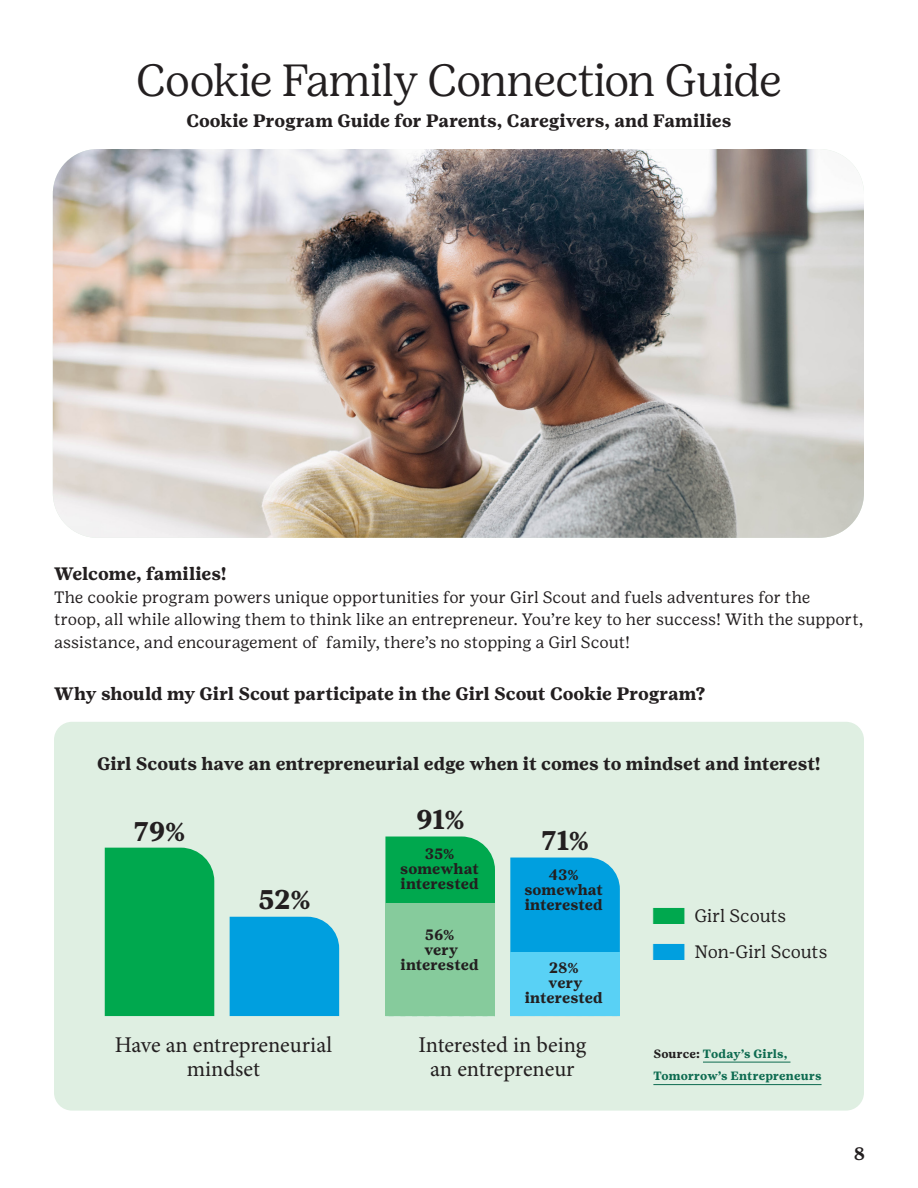
<style>
.page{position:relative;width:918px;height:1188px;background:#fff}
.page>*{position:absolute;margin:0;border:0;box-sizing:border-box;transform-origin:0 0}
.HEDS{font:300 45px "Girl Scout Display";color:#231f20}
.t1{font:700 27px "Girl Scout Text";color:#231f20}
.t2{font:23.4px "Zapf Dingbats ITC";color:#00a84e;scale:1.93 1}
.t3{font:23.4px "Zapf Dingbats ITC";color:#009fdf;scale:1.93 1}
.t4{font:22.5px/24px "Minion Pro";color:#231f20;text-align:center}
.t5{font:700 18px "Girl Scout Text";letter-spacing:-.005em;color:#231f20}
.t6{font:18px "Girl Scout Text";letter-spacing:-.01em;color:#231f20}
.BODY{font:16.5px/22.5px "Girl Scout Text";letter-spacing:-.005em;color:#231f20}
.t7{font:700 15px "Girl Scout Text";color:#231f20}
.BODY-2{font:700 12px/22.5px "Girl Scout Text";letter-spacing:.01em;color:#0d6b50}
.s1{color:#231f20}
</style>
<div class="page">
<div style="left:54px;top:722px;width:810px;height:389px;background:#dfefe2;border-radius:18px"></div>
<div style="left:230px;top:917px;width:109px;height:99px;background:#009fdf"></div>
<div style="left:105px;top:848px;width:109px;height:168px;background:#00a84e"></div>
<div style="left:385px;top:837px;width:110px;height:179px;background:#00a84e"></div>
<div style="left:510px;top:858px;width:110px;height:95px;background:#009fdf"></div>
<div style="left:386px;top:903px;width:109px;height:113px;background:#86cb9c"></div>
<div style="left:510px;top:953px;width:110px;height:63px;background:#59d1f5"></div>
<hr style="left:703px;top:1062px;width:87px;height:1px;background:#0d6b50">
<hr style="left:653px;top:1084px;width:169px;height:1px;background:#0d6b50">
<img style="left:53px;top:149px;width:811px;height:389px">
<p class="HEDS" style="left:137px;top:55px;width:646px">Cookie Family Connection Guide</p>
<p class="t5" style="left:186px;top:110px;width:547px">Cookie Program Guide for Parents, Caregivers, and Families</p>
<p class="t5" style="left:54px;top:564px;width:174px">Welcome, families!</p>
<p class="BODY" style="left:54px;top:586px;width:811px">The cookie program powers unique opportunities for your Girl Scout and fuels adventures for the<br>troop, all while allowing them to think like an entrepreneur. You’re key to her success! With the support, assistance, and encouragement of family, there’s no stopping a Girl Scout!</p>
<p class="t5" style="left:54px;top:683px;width:653px">Why should my Girl Scout participate in the Girl Scout Cookie Program?</p>
<p class="t5" style="left:97px;top:754px;width:725px">Girl Scouts have an entrepreneurial edge when it comes to mindset and interest!</p>
<p class="t1" style="left:134px;top:816px;width:53px">79%</p>
<p class="t1" style="left:258px;top:884px;width:54px">52%</p>
<p class="t1" style="left:416px;top:804px;width:50px">91%</p>
<p class="t7" style="left:425px;top:845px;width:31px">35%</p>
<p class="t7" style="left:400px;top:860px;width:80px">somewhat</p>
<p class="t7" style="left:401px;top:875px;width:80px">interested</p>
<p class="t7" style="left:425px;top:926px;width:31px">56%</p>
<p class="t7" style="left:424px;top:941px;width:35px">very</p>
<p class="t7" style="left:401px;top:956px;width:80px">interested</p>
<p class="t1" style="left:541px;top:825px;width:49px">71%</p>
<p class="t7" style="left:549px;top:866px;width:31px">43%</p>
<p class="t7" style="left:524px;top:881px;width:80px">somewhat</p>
<p class="t7" style="left:525px;top:896px;width:80px">interested</p>
<p class="t7" style="left:549px;top:959px;width:31px">28%</p>
<p class="t7" style="left:549px;top:974px;width:35px">very</p>
<p class="t7" style="left:525px;top:989px;width:80px">interested</p>
<p class="t4" style="left:115px;top:1033px;width:219px">Have an entrepreneurial mindset</p>
<p class="t4" style="left:418px;top:1033px;width:169px">Interested in being an entrepreneur</p>
<h3 class="t2" style="left:652px;top:905px;width:19px">■</h3>
<h3 class="t3" style="left:652px;top:941px;width:19px">■</h3>
<p class="t6" style="left:694px;top:906px;width:93px">Girl Scouts</p>
<p class="t6" style="left:694px;top:942px;width:135px">Non-Girl Scouts</p>
<p class="BODY-2" style="left:653px;top:1042px;width:170px"><span class="s1">Source:</span> Today’s Girls,<br>Tomorrow’s Entrepreneurs</p>
<p class="t5" style="left:854px;top:1143px;width:13px">8</p>
</div>
